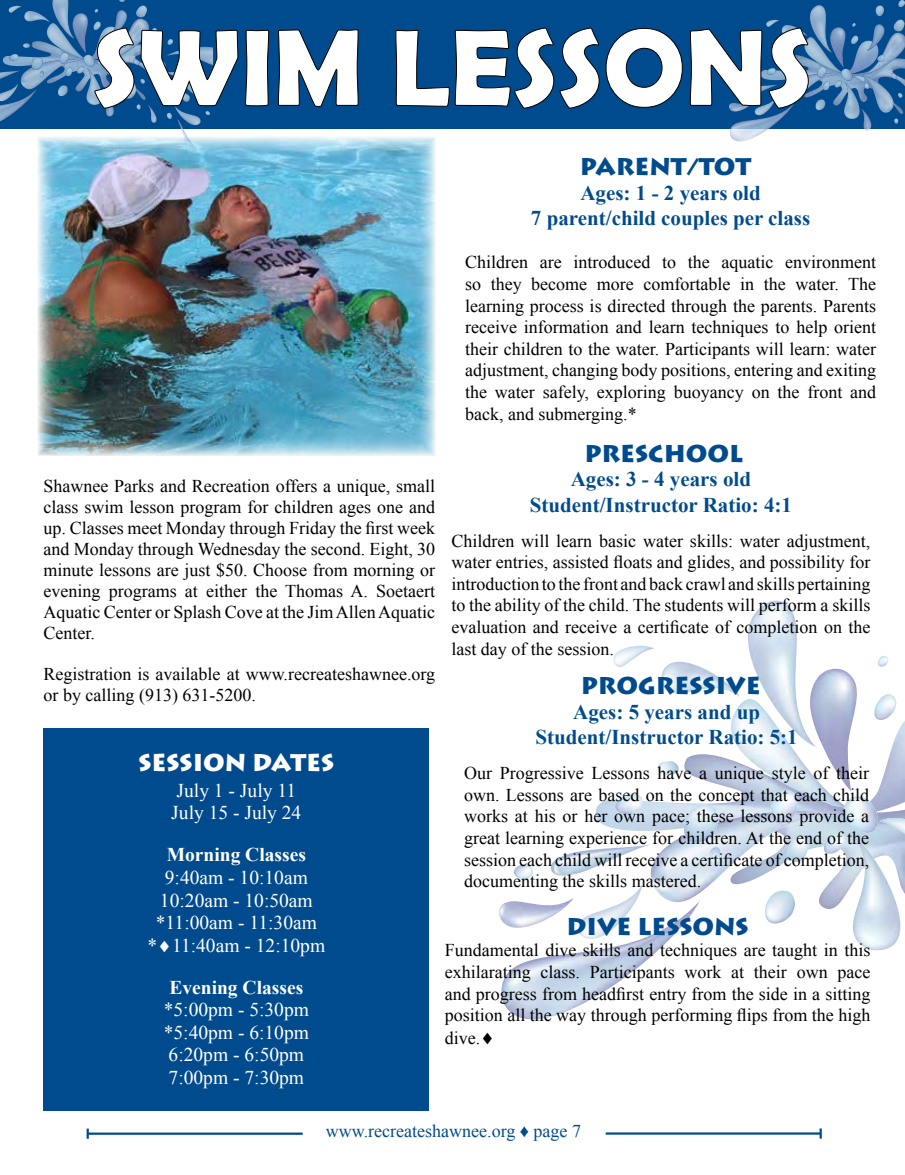
<style>
.page{position:relative;width:905px;height:1175px;background:#fff}
.page>*{position:absolute;margin:0;border:0;box-sizing:border-box;transform-origin:0 0}
.t1{font:900 24px "Lithos Pro";color:#004b8d}
.t2{font:900 24px "Lithos Pro";color:#fff}
.t3{font:700 21px/25.2px "Times New Roman";color:#004b8d;text-align:center}
.t4{font:19.5px/22.5px "Times New Roman";color:#fff}
.t5{font:700 19.5px "Times New Roman";color:#fff}
.t6{font:18px/21.6px "Times New Roman";color:#000;text-align:justify}
.t7{font:18px "Times New Roman";color:#004b8d}
</style>
<div class="page">
<hr style="left:88px;top:1132px;width:215px;height:2px;background:#004b8d">
<svg style="left:87px;top:1128px;width:2px;height:10px"></svg>
<hr style="left:605px;top:1132px;width:215px;height:2px;background:#004b8d">
<svg style="left:819px;top:1128px;width:2px;height:10px"></svg>
<div style="left:0;top:0;width:904px;height:129px;background:#004b8d"></div>
<img style="left:730px;top:110px;width:59px;height:31px">
<img style="left:832px;top:27px;width:13px;height:28px">
<img style="left:856px;top:43px;width:6px;height:12px">
<img style="left:754px;top:109px;width:21px;height:6px">
<img style="left:809px;top:37px;width:32px;height:18px">
<svg style="left:893px;top:20px;width:11px;height:11px"></svg>
<svg style="left:898px;top:0;width:6px;height:7px"></svg>
<svg style="left:875px;top:5px;width:8px;height:11px"></svg>
<img style="left:862px;top:33px;width:42px;height:41px">
<img style="left:809px;top:5px;width:23px;height:48px">
<img style="left:866px;top:24px;width:18px;height:27px">
<img style="left:863px;top:113px;width:8px;height:17px">
<svg style="left:851px;top:36px;width:7px;height:8px"></svg>
<img style="left:844px;top:110px;width:15px;height:9px">
<svg style="left:766px;top:55px;width:119px;height:55px"></svg>
<img style="left:861px;top:75px;width:30px;height:38px">
<img style="left:730px;top:109px;width:23px;height:3px">
<svg style="left:891px;top:73px;width:13px;height:51px"></svg>
<img style="left:151px;top:119px;width:6px;height:4px">
<img style="left:176px;top:109px;width:25px;height:16px">
<img style="left:0;top:101px;width:9px;height:21px">
<svg style="left:205px;top:111px;width:5px;height:4px"></svg>
<img style="left:177px;top:119px;width:20px;height:18px">
<img style="left:3px;top:56px;width:6px;height:10px">
<img style="left:0;top:71px;width:9px;height:8px">
<img style="left:0;top:90px;width:9px;height:11px">
<svg style="left:9px;top:0;width:163px;height:119px"></svg>
<svg style="left:94px;top:0;width:715px;height:109px"></svg>
<img style="left:501px;top:902px;width:198px;height:117px">
<img style="left:513px;top:864px;width:20px;height:15px">
<img style="left:815px;top:668px;width:42px;height:123px">
<img style="left:875px;top:722px;width:29px;height:80px">
<img style="left:687px;top:754px;width:83px;height:57px">
<img style="left:684px;top:758px;width:3px;height:14px">
<img style="left:824px;top:802px;width:80px;height:64px">
<img style="left:595px;top:800px;width:92px;height:31px">
<img style="left:900px;top:866px;width:4px;height:26px">
<img style="left:819px;top:866px;width:33px;height:43px">
<img style="left:550px;top:844px;width:100px;height:31px">
<img style="left:650px;top:811px;width:184px;height:91px">
<img style="left:577px;top:885px;width:65px;height:54px">
<img style="left:730px;top:699px;width:114px;height:108px">
<img style="left:613px;top:645px;width:41px;height:22px">
<img style="left:657px;top:761px;width:21px;height:14px">
<img style="left:787px;top:836px;width:22px;height:25px">
<img style="left:770px;top:789px;width:28px;height:34px">
<img style="left:683px;top:804px;width:35px;height:39px">
<img style="left:764px;top:890px;width:30px;height:33px">
<img style="left:615px;top:794px;width:27px;height:19px">
<img style="left:823px;top:832px;width:22px;height:21px">
<img style="left:709px;top:847px;width:11px;height:17px">
<img style="left:747px;top:600px;width:68px;height:147px">
<img style="left:661px;top:661px;width:79px;height:36px">
<img style="left:843px;top:796px;width:35px;height:37px">
<img style="left:874px;top:694px;width:22px;height:26px">
<img style="left:878px;top:818px;width:26px;height:15px">
<img style="left:852px;top:837px;width:48px;height:113px">
<svg style="left:878px;top:656px;width:10px;height:10px"></svg>
<img style="left:499px;top:898px;width:74px;height:29px">
<div style="left:44px;top:728px;width:385px;height:382px;background:#004b8d"></div>
<img style="left:38px;top:137px;width:397px;height:318px">
<h1 class="t1" style="left:580px;top:152px;width:173px">PARENT/TOT</h1>
<p class="t3" style="left:531px;top:180px;width:281px">Ages: 1 - 2 years old<br>7 parent/child couples per class</p>
<p class="t6" style="left:465px;top:251px;width:413px">Children are introduced to the aquatic environment so they become more comfortable in the water. The learning process is directed through the parents. Parents receive information and learn techniques to help orient their children to the water. Participants will learn: water adjustment, changing body positions, entering and exiting the water safely, exploring buoyancy on the front and back, and submerging.*</p>
<p class="t6" style="left:44px;top:475px;width:393px;line-height:21px">Shawnee Parks and Recreation offers a unique, small class swim lesson program for children ages one and up. Classes meet Monday through Friday the first week and Monday through Wednesday the second. Eight, 30 minute lessons are just $50. Choose from morning or evening programs at either the Thomas A. Soetaert Aquatic Center or Splash Cove at the Jim Allen Aquatic Center.</p>
<p class="t6" style="left:44px;top:662px;width:393px">Registration is available at www.recreateshawnee.org or by calling (913) 631-5200.</p>
<h1 class="t2" style="left:138px;top:748px;width:197px">SESSION DATES</h1>
<p class="t4" style="left:171px;top:779px;width:132px">July 1 - July 11<br>July 15 - July 24</p>
<p class="t5" style="left:167px;top:841px;width:141px">Morning Classes</p>
<p class="t4" style="left:147px;top:866px;width:179px;text-align:center">9:40am - 10:10am<br>10:20am - 10:50am *11:00am - 11:30am *♦11:40am - 12:10pm</p>
<p class="t5" style="left:169px;top:973px;width:135px">Evening Classes</p>
<p class="t4" style="left:164px;top:998px;width:147px">*5:00pm - 5:30pm *5:40pm - 6:10pm<br>6:20pm - 6:50pm<br>7:00pm - 7:30pm</p>
<h1 class="t1" style="left:584px;top:439px;width:160px">PRESCHOOL</h1>
<p class="t3" style="left:529px;top:466px;width:264px">Ages: 3 - 4 years old<br>Student/Instructor Ratio: 4:1</p>
<p class="t6" style="left:451px;top:529px;width:420px">Children will learn basic water skills: water adjustment, water entries, assisted floats and glides, and possibility for introduction to the front and back crawl and skills pertaining to the ability of the child. The students will perform a skills evaluation and receive a certificate of completion on the last day of the session.</p>
<h1 class="t1" style="left:580px;top:670px;width:181px">PROGRESSIVE</h1>
<p class="t3" style="left:535px;top:698px;width:264px">Ages: 5 years and up<br>Student/Instructor Ratio: 5:1</p>
<p class="t6" style="left:464px;top:762px;width:407px">Our Progressive Lessons have a unique style of their own. Lessons are based on the concept that each child works at his or her own pace; these lessons provide a great learning experience for children. At the end of the session each child will receive a certificate of completion, documenting the skills mastered.</p>
<h1 class="t1" style="left:566px;top:911px;width:184px">DIVE LESSONS</h1>
<p class="t6" style="left:445px;top:939px;width:427px">Fundamental dive skills and techniques are taught in this exhilarating class. Participants work at their own pace and progress from headfirst entry from the side in a sitting position all the way through performing flips from the high dive.♦</p>
<p class="t7" style="left:326px;top:1118px;width:257px">www.recreateshawnee.org ♦ page 7</p>
</div>
